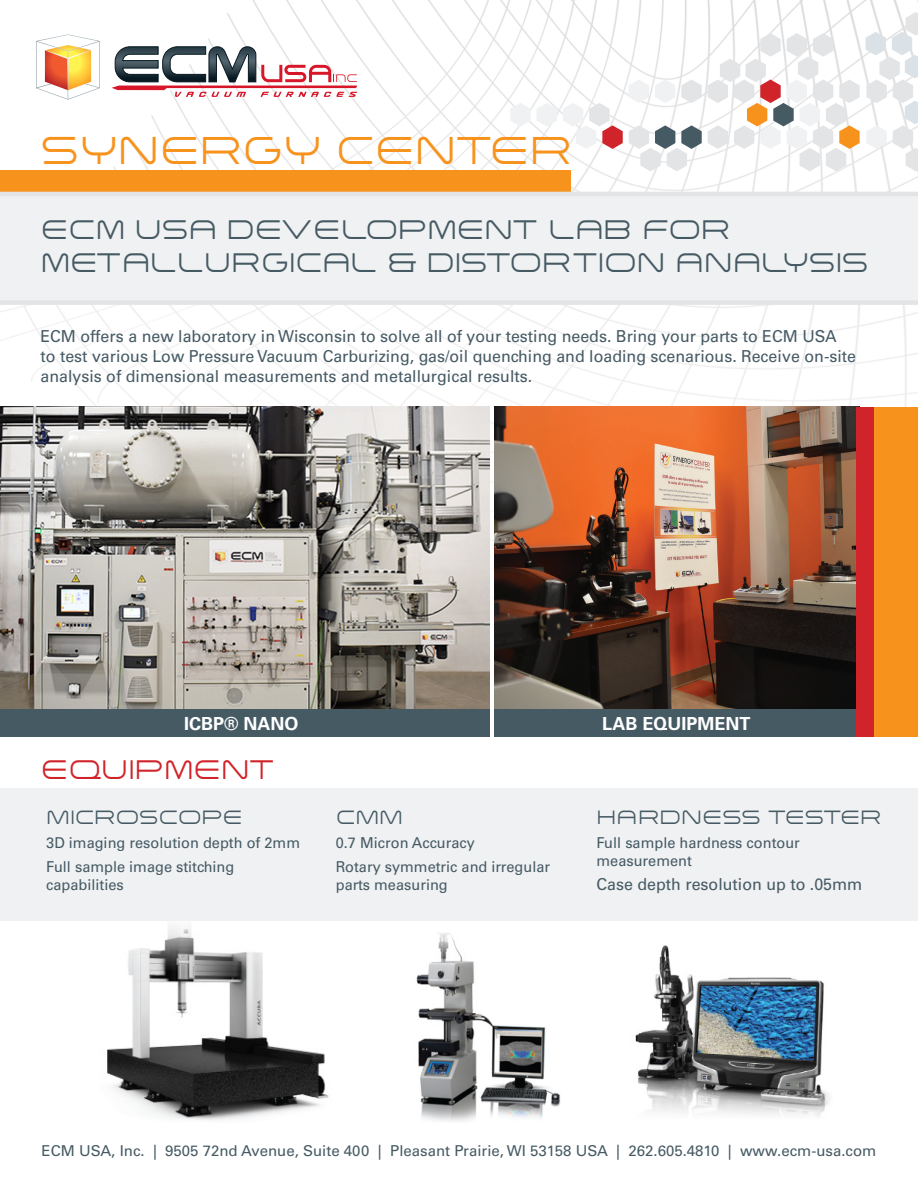
<style>
.page{position:relative;width:918px;height:1188px;background:#fff}
.page>*{position:absolute;margin:0;border:0;box-sizing:border-box;transform-origin:0 0}
.t1{font:39px "Arkitech";color:#f7931d}
.t2{font:27px "Arkitech";color:#465a64}
.t3{font:27px "Arkitech";color:#d1232a}
.t4{font:300 19.5px "Arkitech";color:#465a64}
.t5{font:700 18px "Univers LT Std";color:#fff}
.t6{font:16.5px/19.8px "Univers LT Std";color:#465a64}
.t7{font:15px/18px "Univers LT Std";color:#465a64}
</style>
<div class="page">
<img style="left:107px;top:926px;width:222px;height:194px">
<img style="left:635px;top:945px;width:194px;height:172px">
<img style="left:416px;top:933px;width:145px;height:188px">
<img style="left:0;top:0;width:918px;height:702px">
<svg style="left:629px;top:80px;width:20px;height:23px"></svg>
<svg style="left:681px;top:80px;width:21px;height:23px"></svg>
<svg style="left:655px;top:80px;width:20px;height:23px"></svg>
<svg style="left:537px;top:103px;width:20px;height:23px"></svg>
<svg style="left:510px;top:103px;width:21px;height:23px"></svg>
<svg style="left:563px;top:103px;width:60px;height:46px"></svg>
<svg style="left:708px;top:33px;width:152px;height:138px"></svg>
<svg style="left:629px;top:125px;width:73px;height:46px"></svg>
<svg style="left:866px;top:12px;width:52px;height:159px"></svg>
<svg style="left:112px;top:46px;width:245px;height:51px"></svg>
<svg style="left:36px;top:34px;width:64px;height:66px"></svg>
<div style="left:0;top:170px;width:570px;height:22px;background:#f7931d"></div>
<svg style="left:0;top:192px;width:918px;height:113px"></svg>
<div style="left:0;top:789px;width:918px;height:132px;background:#eff1f2"></div>
<img style="left:495px;top:407px;width:361px;height:302px">
<img style="left:0;top:407px;width:489px;height:302px">
<div style="left:0;top:709px;width:489px;height:28px;background:#465a64"></div>
<div style="left:495px;top:709px;width:363px;height:28px;background:#465a64"></div>
<div style="left:856px;top:407px;width:19px;height:330px;background:#d1232a"></div>
<div style="left:875px;top:407px;width:43px;height:330px;background:#f7931d"></div>
<p class="t1" style="left:40px;top:124px;width:533px">SYNERGY CENTER</p>
<p class="t2" style="left:40px;top:212px;width:691px">ECM USA DEVELOPMENT LAB FOR</p>
<p class="t2" style="left:40px;top:244px;width:829px">METALLURGICAL &amp; DISTORTION ANALYSIS</p>
<p class="t6" style="left:40px;top:326px;width:817px">ECM offers a new laboratory in Wisconsin to solve all of your testing needs. Bring your parts to ECM USA<br>to test various Low Pressure Vacuum Carburizing, gas/oil quenching and loading scenarious. Receive on-site analysis of dimensional measurements and metallurgical results.</p>
<p class="t5" style="left:184px;top:713px;width:116px">ICBP® NANO</p>
<p class="t5" style="left:602px;top:713px;width:150px">LAB EQUIPMENT</p>
<p class="t3" style="left:40px;top:751px;width:236px">EQUIPMENT</p>
<p class="t4" style="left:46px;top:804px;width:198px">MICROSCOPE</p>
<p class="t7" style="left:46px;top:834px;width:255px">3D imaging resolution depth of 2mm</p>
<p class="t7" style="left:46px;top:858px;width:190px">Full sample image stitching capabilities</p>
<p class="t4" style="left:336px;top:804px;width:69px">CMM</p>
<p class="t7" style="left:336px;top:834px;width:141px">0.7 Micron Accuracy</p>
<p class="t7" style="left:336px;top:858px;width:216px">Rotary symmetric and irregular parts measuring</p>
<p class="t4" style="left:597px;top:804px;width:286px">HARDNESS TESTER</p>
<p class="t7" style="left:597px;top:834px;width:205px">Full sample hardness contour measurement</p>
<p class="t6" style="left:597px;top:874px;width:267px">Case depth resolution up to .05mm</p>
<p class="t7" style="left:42px;top:1142px;width:836px">ECM USA, Inc. | 9505 72nd Avenue, Suite 400 | Pleasant Prairie, WI 53158 USA | 262.605.4810 | www.ecm-usa.com</p>
</div>
